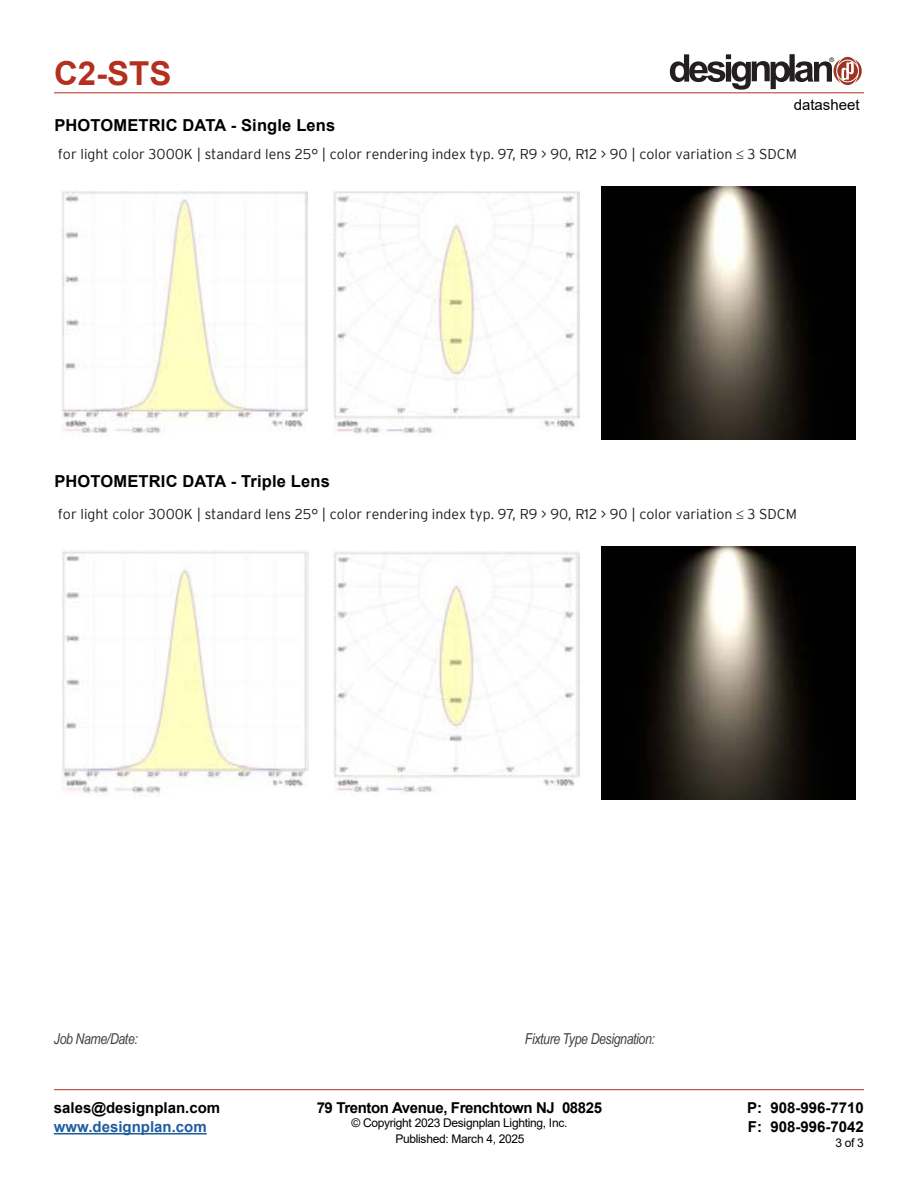
<style>
.page{position:relative;width:918px;height:1188px;background:#fff}
.page>*{position:absolute;margin:0;border:0;box-sizing:border-box;transform-origin:0 0}
.t1{font:700 33px "Arial";color:#b32f1e}
.t2{font:700 16.5px "Arial";letter-spacing:.01em;color:#000}
.t3{font:700 15px/19.5px "Arial";color:#000}
.t4{font:italic 15px "Arial Narrow";letter-spacing:-.025em;color:#414042}
.t5{font:700 15px "Arial";letter-spacing:-.025em;color:#000}
.t6{font:700 15px "Arial";color:#215e9e}
.t7{font:15px "Arial";color:#000}
.t8{font:300 14.25px "Interstate";color:#1f191a}
.t9{font:12px "Arial";letter-spacing:-.025em;color:#000}
.t10{font:6.3px "Helvetica";color:#231f20}
</style>
<div class="page">
<svg style="left:670px;top:54px;width:192px;height:36px"></svg>
<hr style="left:54px;top:93px;width:810px;height:1px;background:#b32f1e">
<hr style="left:54px;top:1089px;width:810px;height:1px;background:#b32f1e">
<hr style="left:54px;top:1133px;width:153px;height:2px;background:#215e9e">
<img style="left:334px;top:191px;width:246px;height:243px">
<img style="left:62px;top:191px;width:246px;height:243px">
<img style="left:602px;top:187px;width:254px;height:253px">
<img style="left:334px;top:551px;width:246px;height:242px">
<img style="left:62px;top:551px;width:247px;height:244px">
<img style="left:602px;top:546px;width:254px;height:253px">
<p class="t10" style="left:830px;top:57px;width:6px">®</p>
<h1 class="t1" style="left:54px;top:50px;width:119px">C2-STS</h1>
<p class="t2" style="left:54px;top:113px;width:283px">PHOTOMETRIC DATA - Single Lens</p>
<p class="t8" style="left:58px;top:146px;width:741px">for light color 3000K | standard lens 25° | color rendering index typ. 97, R9 &gt; 90, R12 &gt; 90 | color variation ≤ 3 SDCM</p>
<p class="t7" style="left:794px;top:95px;width:67px">datasheet</p>
<p class="t2" style="left:54px;top:470px;width:277px">PHOTOMETRIC DATA - Triple Lens</p>
<p class="t8" style="left:58px;top:506px;width:741px">for light color 3000K | standard lens 25° | color rendering index typ. 97, R9 &gt; 90, R12 &gt; 90 | color variation ≤ 3 SDCM</p>
<p class="t4" style="left:54px;top:1028px;width:85px">Job Name/Date:</p>
<p class="t4" style="left:525px;top:1029px;width:132px">Fixture Type Designation:</p>
<p class="t3" style="left:54px;top:1098px;width:168px">sales@designplan.com</p>
<p class="t6" style="left:54px;top:1116px;width:154px">www.designplan.com</p>
<p class="t5" style="left:317px;top:1097px;width:287px">79 Trenton Avenue, Frenchtown NJ 08825</p>
<p class="t9" style="left:351px;top:1115px;width:217px">© Copyright 2023 Designplan Lighting, Inc.</p>
<p class="t3" style="left:747px;top:1098px;width:118px">P: 908-996-7710<br>F: 908-996-7042</p>
<p class="t9" style="left:395px;top:1130px;width:131px">Published: March 4, 2025</p>
<p class="t9" style="left:835px;top:1135px;width:30px">3 of 3</p>
</div>
